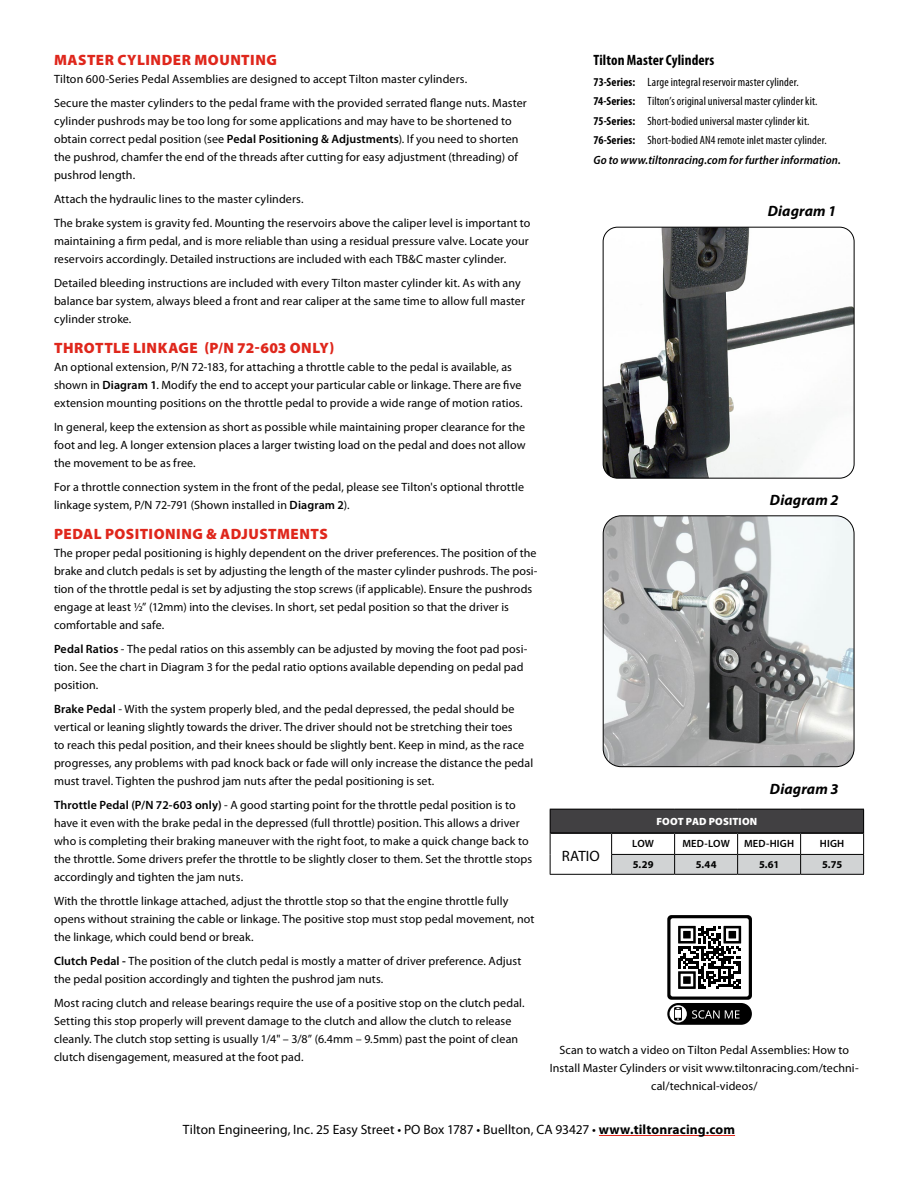
<style>
.page{position:relative;width:918px;height:1188px;background:#fff}
.page>*{position:absolute;margin:0;border:0;box-sizing:border-box;transform-origin:0 0}
.t1{font:900 15px "Myriad Pro";letter-spacing:.03em;color:#df271c}
.t2{font:italic 700 15px "Myriad Pro";letter-spacing:.01em;color:#000}
.t3{font:700 condensed 15px "Myriad Pro";letter-spacing:.005em;color:#000}
.t4{font:15px "Myriad Pro";letter-spacing:.005em;color:#000}
.t5{font:13.5px "Myriad Pro";letter-spacing:.005em;color:#000}
.t6{font:12px/18px "Myriad Pro";letter-spacing:.01em;color:#000}
.t7{font:condensed 12px/19.5px "Myriad Pro";letter-spacing:.01em;color:#000}
.t8{font:600 10.5px "Myriad Pro";letter-spacing:.02em;color:#000}
.t9{font:700 10.5px "Myriad Pro";letter-spacing:-.005em;color:#000}
.t10{font:900 10.5px "Myriad Pro";letter-spacing:.01em;color:#fff}
.s1{font-weight:600}
.s2{font-weight:700}
.s3{font-weight:600;font-style:italic;font-stretch:semi-condensed}
</style>
<div class="page">
<img style="left:603px;top:516px;width:251px;height:251px">
<div style="left:603px;top:515px;width:251px;height:252px;border:1px solid #000;border-radius:18px"></div>
<img style="left:603px;top:227px;width:251px;height:251px">
<div style="left:603px;top:227px;width:251px;height:252px;border:1px solid #000;border-radius:14px"></div>
<hr style="left:599px;top:1135px;width:136px;height:1px;background:#df271c">
<svg style="left:667px;top:915px;width:85px;height:110px"></svg>
<div style="left:550px;top:809px;width:314px;height:24px;background:#414042"></div>
<svg style="left:611px;top:810px;width:253px;height:64px"></svg>
<hr style="left:550px;top:874px;width:62px;height:1px;background:#000">
<hr style="left:612px;top:874px;width:63px;height:1px;background:#000">
<hr style="left:675px;top:874px;width:63px;height:1px;background:#000">
<hr style="left:738px;top:874px;width:63px;height:1px;background:#000">
<hr style="left:801px;top:874px;width:63px;height:1px;background:#000">
<hr style="left:550px;top:809px;width:62px;height:1px;background:#000">
<svg style="left:550px;top:810px;width:1px;height:64px"></svg>
<hr style="left:612px;top:809px;width:63px;height:1px;background:#000">
<hr style="left:675px;top:809px;width:63px;height:1px;background:#000">
<hr style="left:738px;top:809px;width:63px;height:1px;background:#000">
<hr style="left:801px;top:809px;width:63px;height:1px;background:#000">
<hr style="left:550px;top:832px;width:62px;height:2px;background:#000">
<hr style="left:612px;top:832px;width:63px;height:2px;background:#000">
<hr style="left:675px;top:832px;width:63px;height:2px;background:#000">
<hr style="left:738px;top:832px;width:63px;height:2px;background:#000">
<hr style="left:801px;top:832px;width:62px;height:2px;background:#000">
<p class="t1" style="left:54px;top:50px;width:224px">MASTER CYLINDER MOUNTING</p>
<p class="t6" style="left:54px;top:67px;width:474px;line-height:24px">Tilton 600-Series Pedal Assemblies are designed to accept Tilton master cylinders.<br>Secure the master cylinders to the pedal frame with the provided serrated flange nuts. Master</p>
<p class="t6" style="left:54px;top:112px;width:466px">cylinder pushrods may be too long for some applications and may have to be shortened to obtain correct pedal position (see <span class="s1">Pedal Positioning &amp; Adjustments</span>). If you need to shorten the pushrod, chamfer the end of the threads after cutting for easy adjustment (threading) of pushrod length.</p>
<p class="t6" style="left:54px;top:187px;width:478px;line-height:24px">Attach the hydraulic lines to the master cylinders.<br>The brake system is gravity fed. Mounting the reservoirs above the caliper level is important to</p>
<p class="t6" style="left:54px;top:232px;width:476px">maintaining a firm pedal, and is more reliable than using a residual pressure valve. Locate your reservoirs accordingly. Detailed instructions are included with each TB&amp;C master cylinder.</p>
<p class="t6" style="left:54px;top:274px;width:472px">Detailed bleeding instructions are included with every Tilton master cylinder kit. As with any balance bar system, always bleed a front and rear caliper at the same time to allow full master cylinder stroke.</p>
<p class="t1" style="left:54px;top:338px;width:282px">THROTTLE LINKAGE (P/N 72-603 ONLY)</p>
<p class="t6" style="left:54px;top:358px;width:470px">An optional extension, P/N 72-183, for attaching a throttle cable to the pedal is available, as shown in <span class="s1">Diagram 1</span>. Modify the end to accept your particular cable or linkage. There are five extension mounting positions on the throttle pedal to provide a wide range of motion ratios.</p>
<p class="t6" style="left:54px;top:418px;width:473px;text-align:justify">In general, keep the extension as short as possible while maintaining proper clearance for the foot and leg. A longer extension places a larger twisting load on the pedal and does not allow the movement to be as free.</p>
<p class="t6" style="left:54px;top:478px;width:472px">For a throttle connection system in the front of the pedal, please see Tilton's optional throttle linkage system, P/N 72-791 (Shown installed in <span class="s1">Diagram 2</span>).</p>
<p class="t1" style="left:54px;top:524px;width:275px">PEDAL POSITIONING &amp; ADJUSTMENTS</p>
<p class="t6" style="left:54px;top:544px;width:485px">The proper pedal positioning is highly dependent on the driver preferences. The position of the brake and clutch pedals is set by adjusting the length of the master cylinder pushrods. The posi&shy;tion of the throttle pedal is set by adjusting the stop screws (if applicable). Ensure the pushrods engage at least ½” (12mm) into the clevises. In short, set pedal position so that the driver is comfortable and safe.</p>
<p class="t6" style="left:54px;top:640px;width:475px"><span class="s1">Pedal Ratios</span> - The pedal ratios on this assembly can be adjusted by moving the foot pad posi&shy;tion. See the chart in Diagram 3 for the pedal ratio options available depending on pedal pad position.</p>
<p class="t6" style="left:54px;top:700px;width:481px"><span class="s1">Brake Pedal</span> - With the system properly bled, and the pedal depressed, the pedal should be vertical or leaning slightly towards the driver. The driver should not be stretching their toes<br>to reach this pedal position, and their knees should be slightly bent. Keep in mind, as the race progresses, any problems with pad knock back or fade will only increase the distance the pedal must travel. Tighten the pushrod jam nuts after the pedal positioning is set.</p>
<p class="t6" style="left:54px;top:796px;width:480px"><span class="s1">Throttle Pedal (P/N 72-603 only)</span> - A good starting point for the throttle pedal position is to have it even with the brake pedal in the depressed (full throttle) position. This allows a driver who is completing their braking maneuver with the right foot, to make a quick change back to the throttle. Some drivers prefer the throttle to be slightly closer to them. Set the throttle stops accordingly and tighten the jam nuts.</p>
<p class="t6" style="left:54px;top:892px;width:482px">With the throttle linkage attached, adjust the throttle stop so that the engine throttle fully opens without straining the cable or linkage. The positive stop must stop pedal movement, not the linkage, which could bend or break.</p>
<p class="t6" style="left:54px;top:952px;width:469px"><span class="s1">Clutch Pedal -</span> The position of the clutch pedal is mostly a matter of driver preference. Adjust the pedal position accordingly and tighten the pushrod jam nuts.</p>
<p class="t6" style="left:54px;top:994px;width:472px">Most racing clutch and release bearings require the use of a positive stop on the clutch pedal.<br>Setting this stop properly will prevent damage to the clutch and allow the clutch to release cleanly. The clutch stop setting is usually 1/4" – 3/8” (6.4mm – 9.5mm) past the point of clean clutch disengagement, measured at the foot pad.</p>
<p class="t3" style="left:594px;top:50px;width:122px">Tilton Master Cylinders</p>
<p class="t7" style="left:594px;top:72px;width:249px"><span class="s2">73-Series:</span> Large integral reservoir master cylinder.<br><span class="s2">74-Series:</span> Tilton’s original universal master cylinder kit.<br><span class="s2">75-Series:</span> Short-bodied universal master cylinder kit.<br><span class="s2">76-Series:</span> Short-bodied AN4 remote inlet master cylinder.<br><span class="s3">Go to www.tiltonracing.com for further information.</span></p>
<p class="t2" style="left:768px;top:202px;width:70px">Diagram 1</p>
<p class="t2" style="left:770px;top:490px;width:70px">Diagram 2</p>
<p class="t4" style="left:562px;top:847px;width:40px">RATIO</p>
<p class="t10" style="left:656px;top:815px;width:102px">FOOT PAD POSITION</p>
<p class="t2" style="left:770px;top:779px;width:70px">Diagram 3</p>
<p class="t8" style="left:632px;top:837px;width:23px">LOW</p>
<p class="t8" style="left:682px;top:837px;width:49px">MED-LOW</p>
<p class="t8" style="left:744px;top:837px;width:52px">MED-HIGH</p>
<p class="t8" style="left:820px;top:837px;width:26px">HIGH</p>
<p class="t9" style="left:633px;top:858px;width:22px">5.29</p>
<p class="t9" style="left:696px;top:858px;width:22px">5.44</p>
<p class="t9" style="left:759px;top:858px;width:22px">5.61</p>
<p class="t9" style="left:822px;top:858px;width:22px">5.75</p>
<p class="t6" style="left:550px;top:1041px;width:310px;text-align:center">Scan to watch a video on Tilton Pedal Assemblies: How to<br>Install Master Cylinders or visit www.tiltonracing.com/techni&shy;cal/technical-videos/</p>
<p class="t5" style="left:183px;top:1121px;width:554px">Tilton Engineering, Inc. 25 Easy Street • PO Box 1787 • Buellton, CA 93427 • <span class="s2">www.tiltonracing.com</span></p>
</div>
